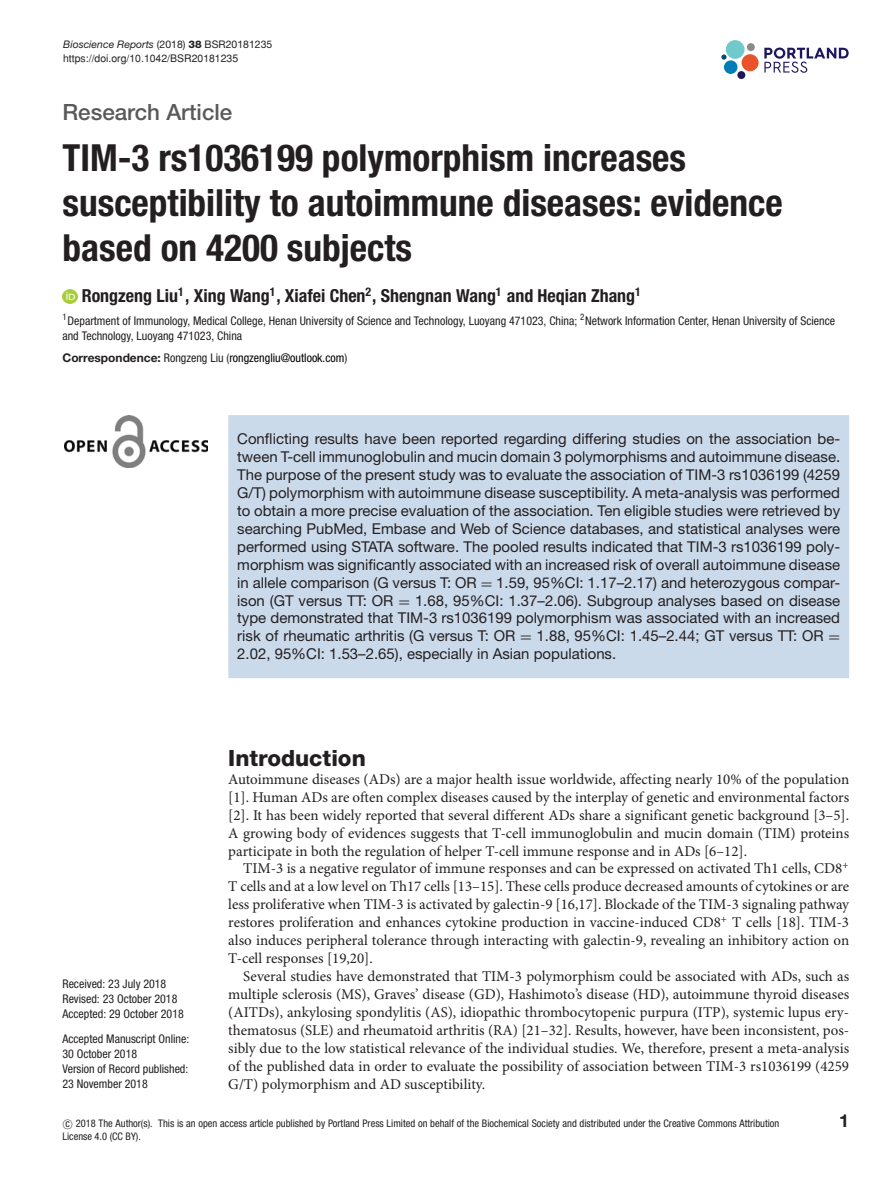
<style>
.page{position:relative;width:893px;height:1183px;background:#fff}
.page>*{position:absolute;margin:0;border:0;box-sizing:border-box;transform-origin:0 0}
.t1{font:700 condensed 37.35px/44.8px "Helvetica Neue LT Std";color:#231f20}
.t2{font:500 22.35px "Helvetica Neue LT Std";color:#58595b}
.t3{font:800 22.35px "Helvetica Neue LT Std";color:#231f20}
.t4{font:700 condensed 18px "Helvetica Neue LT Std";color:#231f20}
.t5{font:700 18px "Helvetica Neue LT Std";color:#231f20}
.t6{font:15px/18px "Minion Pro";color:#231f20;text-align:justify}
.t7{font:15px/18px "Helvetica Neue LT Std";color:#231f20;text-align:justify}
.t8{font:condensed 12px/15px "Helvetica Neue LT Std";color:#231f20}
.t9{font:condensed 12px "Helvetica Neue LT Std";color:#000}
.t10{font:condensed 10.5px/13.5px "Helvetica Neue LT Std";color:#231f20}
.t11{font:italic 10.5px "Helvetica Neue LT Std";color:#231f20}
.t12{font:10.5px "Helvetica";color:#231f20}
.s1{font-style:normal}
.s2{font-weight:800;font-style:normal}
.s3{font-weight:700;font-stretch:normal;color:#231f20}
.s4{color:#231f20}
.s5{font-family:"MTSY"}
.s6{font-family:"CMSY10";font-stretch:normal}
</style>
<div class="page">
<svg style="left:764px;top:48px;width:85px;height:25px"></svg>
<div style="left:726px;top:40px;width:18px;height:19px;background:#70cacb;border-radius:50%"></div>
<div style="left:741px;top:54px;width:18px;height:17px;background:#ea5329;border-radius:50%"></div>
<div style="left:724px;top:60px;width:13px;height:14px;background:#007db5;border-radius:50%"></div>
<div style="left:737px;top:71px;width:8px;height:8px;background:#1d1760;border-radius:50%"></div>
<div style="left:747px;top:43px;width:8px;height:8px;background:#888c85;border-radius:50%"></div>
<svg style="left:721px;top:54px;width:5px;height:6px"></svg>
<img style="left:62px;top:289px;width:16px;height:15px">
<img style="left:65px;top:415px;width:143px;height:52px">
<div style="left:228px;top:415px;width:621px;height:263px;background:#cbdaeb"></div>
<p class="t11" style="left:63px;top:40px;width:211px">Bioscience Reports <span class="s1">(2018)</span> <span class="s2">38</span> <span class="s1">BSR20181235</span></p>
<p class="t12" style="left:63px;top:54px;width:177px">https://doi.org/10.1042/BSR20181235</p>
<h2 class="t2" style="left:62px;top:104px;width:171px">Research Article</h2>
<h1 class="t1" style="left:62px;top:138px;width:722px">TIM-3 rs1036199 polymorphism increases susceptibility to autoimmune diseases: evidence based on 4200 subjects</h1>
<p class="t4" style="left:82px;top:289px;width:561px">Rongzeng Liu<sup>1</sup> , Xing Wang<sup>1</sup>, Xiafei Chen<sup>2</sup>, Shengnan Wang<sup>1</sup> and Heqian Zhang<sup>1</sup></p>
<p class="t8" style="left:62px;top:314px;width:774px"><sup>1</sup>Department of Immunology, Medical College, Henan University of Science and Technology, Luoyang 471023, China; <sup>2</sup>Network Information Center, Henan University of Science and Technology, Luoyang 471023, China</p>
<p class="t9" style="left:62px;top:353px;width:286px"><span class="s3">Correspondence:</span> <span class="s4">Rongzeng Liu (</span>rongzengliu@outlook.com<span class="s4">)</span></p>
<p class="t7" style="left:237px;top:431px;width:604px">Conflicting results have been reported regarding differing studies on the association be&shy;tween T-cell immunoglobulin and mucin domain 3 polymorphisms and autoimmune disease.<br>The purpose of the present study was to evaluate the association of TIM-3 rs1036199 (4259<br>G/T) polymorphism with autoimmune disease susceptibility. A meta-analysis was performed to obtain a more precise evaluation of the association. Ten eligible studies were retrieved by searching PubMed, Embase and Web of Science databases, and statistical analyses were performed using STATA software. The pooled results indicated that TIM-3 rs1036199 poly&shy;morphism was significantly associated with an increased risk of overall autoimmune disease in allele comparison (G versus T: OR <span class="s5">=</span> 1.59, 95%CI: 1.17–2.17) and heterozygous compar&shy;ison (GT versus TT: OR <span class="s5">=</span> 1.68, 95%CI: 1.37–2.06). Subgroup analyses based on disease type demonstrated that TIM-3 rs1036199 polymorphism was associated with an increased risk of rheumatic arthritis (G versus T: OR <span class="s5">=</span> 1.88, 95%CI: 1.45–2.44; GT versus TT: OR <span class="s5">= </span>2.02, 95%CI: 1.53–2.65), especially in Asian populations.</p>
<h2 class="t3" style="left:228px;top:749px;width:139px">Introduction</h2>
<p class="t6" style="left:228px;top:771px;width:622px">Autoimmune diseases (ADs) are a major health issue worldwide, affecting nearly 10% of the population [1]. Human ADs are often complex diseases caused by the interplay of genetic and environmental factors [2]. It has been widely reported that several different ADs share a significant genetic background [3–5].<br>A growing body of evidences suggests that T-cell immunoglobulin and mucin domain (TIM) proteins participate in both the regulation of helper T-cell immune response and in ADs [6–12].</p>
<p class="t6" style="left:228px;top:860px;width:622px;text-indent:15px">TIM-3 is a negative regulator of immune responses and can be expressed on activated Th1 cells, CD8<sup>+ </sup>T cells and at a low level on Th17 cells [13–15]. These cells produce decreased amounts of cytokines or are less proliferative when TIM-3 is activated by galectin-9 [16,17]. Blockade of the TIM-3 signaling pathway restores proliferation and enhances cytokine production in vaccine-induced CD8<sup>+</sup> T cells [18]. TIM-3 also induces peripheral tolerance through interacting with galectin-9, revealing an inhibitory action on T-cell responses [19,20].</p>
<p class="t6" style="left:228px;top:968px;width:622px;text-indent:15px">Several studies have demonstrated that TIM-3 polymorphism could be associated with ADs, such as multiple sclerosis (MS), Graves’ disease (GD), Hashimoto’s disease (HD), autoimmune thyroid diseases (AITDs), ankylosing spondylitis (AS), idiopathic thrombocytopenic purpura (ITP), systemic lupus ery&shy;thematosus (SLE) and rheumatoid arthritis (RA) [21–32]. Results, however, have been inconsistent, pos&shy;sibly due to the low statistical relevance of the individual studies. We, therefore, present a meta-analysis of the published data in order to evaluate the possibility of association between TIM-3 rs1036199 (4259<br>G/T) polymorphism and AD susceptibility.</p>
<p class="t10" style="left:62px;top:1117px;width:718px"><span class="s6">-</span>c 2018 The Author(s). This is an open access article published by Portland Press Limited on behalf of the Biochemical Society and distributed under the Creative Commons Attribution<br>License 4.0 (CC BY).</p>
<p class="t5" style="left:839px;top:1113px;width:11px">1</p>
<p class="t8" style="left:62px;top:976px;width:123px">Received: 23 July 2018<br>Revised: 23 October 2018<br>Accepted: 29 October 2018</p>
<p class="t8" style="left:62px;top:1032px;width:128px">Accepted Manuscript Online:<br>30 October 2018<br>Version of Record published:<br>23 November 2018</p>
</div>
